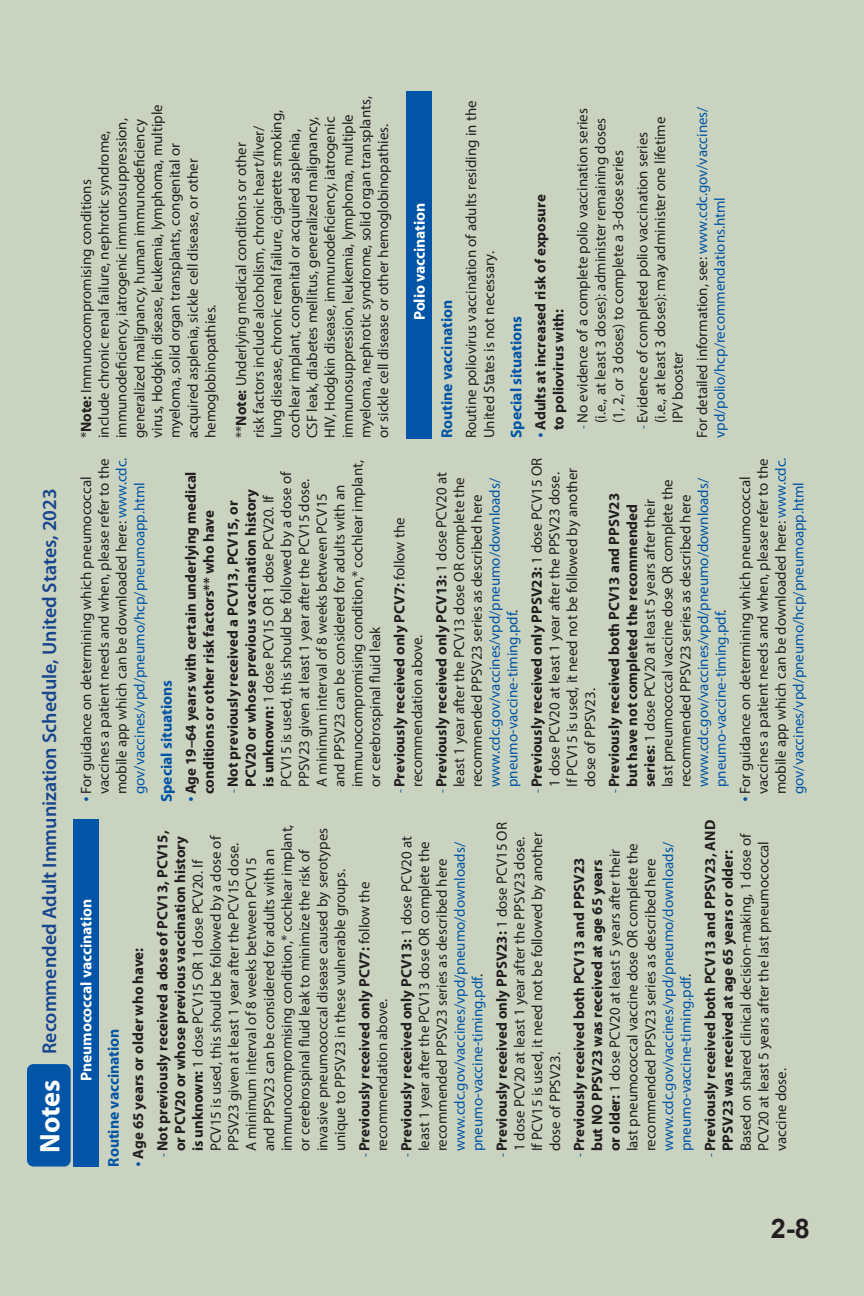
<style>
.page{position:relative;width:864px;height:1296px;background:#cad3bf}
.page>*{position:absolute;margin:0;border:0;box-sizing:border-box;transform-origin:0 0}
.t1{font:700 28.5px "Myriad Pro";letter-spacing:-.005em;color:#fff}
.t2{font:700 27px "Arial";color:#231f20}
.t3{font:600 19.8px "Myriad Pro";color:#17468e}
.t4{font:700 15.6px "Myriad Pro";color:#0154a6}
.t5{font:700 15.6px "Myriad Pro";letter-spacing:-.005em;color:#fff}
.t6{font:15px/17.7px "Myriad Pro";color:#231f20}
.t7{font:15px/17.7px "Myriad Pro";color:#0154a6}
.t8{font:700 15px/17.7px "Myriad Pro";color:#231f20}
.s1{font-weight:700}
.s2{color:#0154a6}
.s3{font-size:12.9px;color:#0154a6}
.s4{color:#231f20}
.s5{font-weight:400;font-size:12.9px;color:#0154a6}
</style>
<div class="page">
<div style="left:27px;top:1064px;width:44px;height:103px;background:#0154a6;border-radius:6px"></div>
<div style="left:73px;top:820px;width:26px;height:347px;background:#0154a6"></div>
<div style="left:407px;top:91px;width:25px;height:347px;background:#0154a6"></div>
<h3 class="t3" style="left:38px;top:1054px;width:567px;rotate:-90deg">Recommended Adult Immunization Schedule, United States, 2023</h3>
<h1 class="t1" style="left:34px;top:1153px;width:75px;rotate:-90deg">Notes</h1>
<p class="t6" style="left:77px;top:438px;width:336px;rotate:-90deg">*<span class="s1">Note:</span> Immunocompromising conditions<br>include chronic renal failure, nephrotic syndrome, immunodeficiency, iatrogenic immunosuppression, generalized malignancy, human immunodeficiency virus, Hodgkin disease, leukemia, lymphoma, multiple myeloma, solid organ transplants, congenital or acquired asplenia, sickle cell disease, or other hemoglobinopathies.</p>
<p class="t6" style="left:232px;top:438px;width:343px;rotate:-90deg">**<span class="s1">Note:</span> Underlying medical conditions or other<br>risk factors include alcoholism, chronic heart/liver/ lung disease, chronic renal failure, cigarette smoking, cochlear implant, congenital or acquired asplenia,<br>CSF leak, diabetes mellitus, generalized malignancy, HIV, Hodgkin disease, immunodeficiency, iatrogenic immunosuppression, leukemia, lymphoma, multiple myeloma, nephrotic syndrome, solid organ transplants, or sickle cell disease or other hemoglobinopathies.</p>
<p class="t5" style="left:411px;top:320px;width:119px;rotate:-90deg">Polio vaccination</p>
<p class="t6" style="left:77px;top:794px;width:338px;rotate:-90deg">For guidance on determining which pneumococcal vaccines a patient needs and when, please refer to the mobile app which can be downloaded here: <span class="s2">www.cdc. gov/vaccines/vpd/pneumo/hcp/pneumoapp.html</span></p>
<p class="t4" style="left:158px;top:802px;width:124px;rotate:-90deg">Special situations</p>
<p class="t8" style="left:182px;top:794px;width:324px;rotate:-90deg">Age 19–64 years with certain underlying medical conditions or other risk factors** who have</p>
<p class="t6" style="left:224px;top:787px;width:328px;text-indent:-6px;rotate:-90deg"><span class="s3">-</span> <span class="s1">Not previously received a PCV13, PCV15, or PCV20 or whose previous vaccination history<br>is unknown:</span> 1 dose PCV15 OR 1 dose PCV20. If PCV15 is used, this should be followed by a dose of PPSV23 given at least 1 year after the PCV15 dose.<br>A minimum interval of 8 weeks between PCV15<br>and PPSV23 can be considered for adults with an immunocompromising condition,* cochlear implant, or cerebrospinal fluid leak</p>
<p class="t6" style="left:390px;top:787px;width:271px;text-indent:-6px;rotate:-90deg"><span class="s3">-</span> <span class="s1">Previously received only PCV7:</span> follow the recommendation above.</p>
<p class="t4" style="left:438px;top:438px;width:140px;rotate:-90deg">Routine vaccination</p>
<p class="t6" style="left:462px;top:438px;width:339px;rotate:-90deg">Routine poliovirus vaccination of adults residing in the<br>United States is not necessary.</p>
<p class="t4" style="left:507px;top:438px;width:124px;rotate:-90deg">Special situations</p>
<p class="t8" style="left:532px;top:430px;width:237px;rotate:-90deg">Adults at increased risk of exposure to poliovirus with:</p>
<p class="t6" style="left:574px;top:423px;width:316px;text-indent:-6px;rotate:-90deg"><span class="s3">-</span> No evidence of a complete polio vaccination series (i.e., at least 3 doses): administer remaining doses (1, 2, or 3 doses) to complete a 3-dose series</p>
<p class="t6" style="left:633px;top:423px;width:307px;text-indent:-6px;rotate:-90deg"><span class="s3">-</span> Evidence of completed polio vaccination series (i.e., at least 3 doses): may administer one lifetime<br>IPV booster</p>
<p class="t7" style="left:693px;top:438px;width:333px;rotate:-90deg"><span class="s4">For detailed information, see:</span> www.cdc.gov/vaccines/ vpd/polio/hcp/recommendations.html</p>
<p class="t6" style="left:432px;top:787px;width:317px;text-indent:-6px;rotate:-90deg"><span class="s3">-</span> <span class="s1">Previously received only PCV13:</span> 1 dose PCV20 at least 1 year after the PCV13 dose OR complete the recommended PPSV23 series as described here</p>
<p class="t7" style="left:486px;top:787px;width:311px;rotate:-90deg">www.cdc.gov/vaccines/vpd/pneumo/downloads/ pneumo-vaccine-timing.pdf<span class="s4">.</span></p>
<p class="t6" style="left:528px;top:787px;width:331px;text-indent:-6px;rotate:-90deg"><span class="s3">-</span> <span class="s1">Previously received only PPSV23:</span> 1 dose PCV15 OR 1 dose PCV20 at least 1 year after the PPSV23 dose.<br>If PCV15 is used, it need not be followed by another dose of PPSV23.</p>
<p class="t6" style="left:605px;top:787px;width:309px;text-indent:-6px;rotate:-90deg"><span class="s3">-</span> <span class="s1">Previously received both PCV13 and PPSV23 but have not completed the recommended series:</span> 1 dose PCV20 at least 5 years after their last pneumococcal vaccine dose OR complete the recommended PPSV23 series as described here</p>
<p class="t7" style="left:694px;top:787px;width:311px;rotate:-90deg">www.cdc.gov/vaccines/vpd/pneumo/downloads/ pneumo-vaccine-timing.pdf<span class="s4">.</span></p>
<p class="t6" style="left:736px;top:794px;width:338px;rotate:-90deg">For guidance on determining which pneumococcal vaccines a patient needs and when, please refer to the mobile app which can be downloaded here: <span class="s2">www.cdc. gov/vaccines/vpd/pneumo/hcp/pneumoapp.html</span></p>
<p class="t5" style="left:78px;top:1081px;width:184px;rotate:-90deg">Pneumococcal vaccination</p>
<p class="t4" style="left:105px;top:1167px;width:140px;rotate:-90deg">Routine vaccination</p>
<p class="t8" style="left:129px;top:1159px;width:212px;rotate:-90deg">Age 65 years or older who have:</p>
<p class="t6" style="left:153px;top:1151px;width:328px;text-indent:-6px;rotate:-90deg"><span class="s3">-</span> <span class="s1">Not previously received a dose of PCV13, PCV15, or PCV20 or whose previous vaccination history is unknown:</span> 1 dose PCV15 OR 1 dose PCV20. If PCV15 is used, this should be followed by a dose of PPSV23 given at least 1 year after the PCV15 dose.<br>A minimum interval of 8 weeks between PCV15<br>and PPSV23 can be considered for adults with an immunocompromising condition,* cochlear implant, or cerebrospinal fluid leak to minimize the risk of invasive pneumococcal disease caused by serotypes unique to PPSV23 in these vulnerable groups.</p>
<p class="t6" style="left:355px;top:1151px;width:271px;text-indent:-6px;rotate:-90deg"><span class="s3">-</span> <span class="s1">Previously received only PCV7:</span> follow the recommendation above.</p>
<p class="t6" style="left:397px;top:1151px;width:317px;text-indent:-6px;rotate:-90deg"><span class="s3">-</span> <span class="s1">Previously received only PCV13:</span> 1 dose PCV20 at least 1 year after the PCV13 dose OR complete the recommended PPSV23 series as described here</p>
<p class="t7" style="left:451px;top:1151px;width:311px;rotate:-90deg">www.cdc.gov/vaccines/vpd/pneumo/downloads/ pneumo-vaccine-timing.pdf<span class="s4">.</span></p>
<p class="t6" style="left:493px;top:1151px;width:331px;text-indent:-6px;rotate:-90deg"><span class="s3">-</span> <span class="s1">Previously received only PPSV23:</span> 1 dose PCV15 OR 1 dose PCV20 at least 1 year after the PPSV23 dose.<br>If PCV15 is used, it need not be followed by another dose of PPSV23.</p>
<p class="t6" style="left:570px;top:1151px;width:309px;text-indent:-6px;rotate:-90deg"><span class="s3">-</span> <span class="s1">Previously received both PCV13 and PPSV23 but NO PPSV23 was received at age 65 years or older:</span> 1 dose PCV20 at least 5 years after their last pneumococcal vaccine dose OR complete the recommended PPSV23 series as described here</p>
<p class="t7" style="left:659px;top:1151px;width:311px;rotate:-90deg">www.cdc.gov/vaccines/vpd/pneumo/downloads/ pneumo-vaccine-timing.pdf<span class="s4">.</span></p>
<p class="t8" style="left:701px;top:1151px;width:333px;text-indent:-6px;rotate:-90deg"><span class="s5">-</span> Previously received both PCV13 and PPSV23, AND<br>PPSV23 was received at age 65 years or older:</p>
<p class="t6" style="left:737px;top:1151px;width:320px;rotate:-90deg">Based on shared clinical decision-making, 1 dose of<br>PCV20 at least 5 years after the last pneumococcal vaccine dose.</p>
<h2 class="t2" style="left:771px;top:1209px;width:41px">2-8</h2>
</div>
